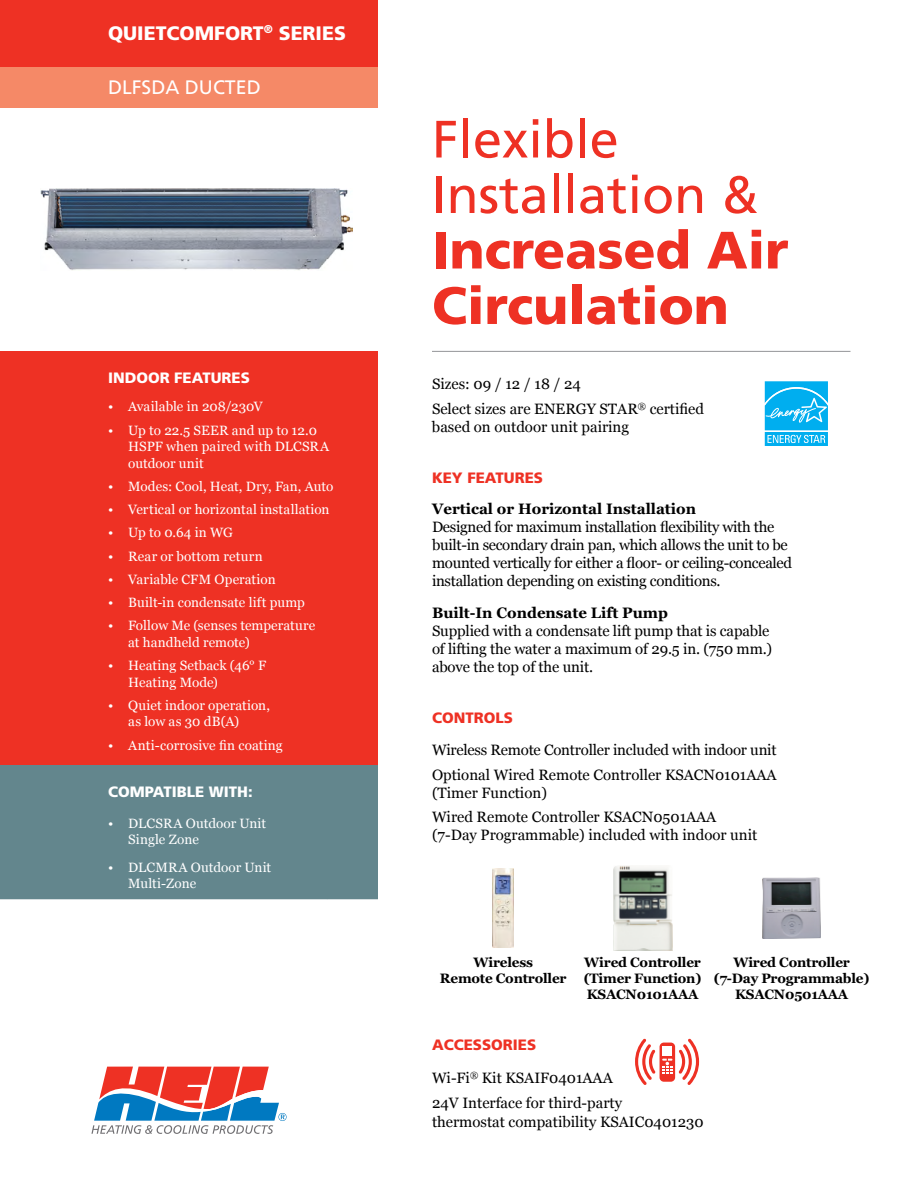
<style>
.page{position:relative;width:918px;height:1188px;background:#fff}
.page>*{position:absolute;margin:0;border:0;box-sizing:border-box;transform-origin:0 0}
.t1{font:900 52.5px/55.5px "Frutiger LT Std";color:#ee3124}
.t2{font:52.5px/55.5px "Frutiger LT Std";color:#ee3124}
.t3{font:900 19.5px "Frutiger LT Std";color:#fff}
.t4{font:19.5px "Frutiger LT Std";color:#fff}
.t5{font:15px/18px "Georgia";letter-spacing:-.01em;color:#000}
.t6{font:700 15px "Georgia";color:#000}
.t7{font:900 15px "Frutiger LT Std";color:#ee3124}
.t8{font:900 15px "Frutiger LT Std";color:#fff}
.t9{font:13.5px/16.5px "Georgia";letter-spacing:.005em;color:#fff}
.t10{font:700 13.5px/16.2px "Georgia";letter-spacing:-.015em;color:#000;text-align:center}
</style>
<div class="page">
<img style="left:40px;top:188px;width:312px;height:83px">
<hr style="left:432px;top:351px;width:418px;height:1px;background:#939598">
<div style="left:0;top:0;width:378px;height:68px;background:#ee3124"></div>
<div style="left:0;top:68px;width:378px;height:40px;background:#f58967"></div>
<div style="left:0;top:351px;width:378px;height:414px;background:#ee3124"></div>
<div style="left:0;top:765px;width:378px;height:134px;background:#63868d"></div>
<svg style="left:764px;top:381px;width:64px;height:65px;background:#2ebcf1"></svg>
<img style="left:493px;top:869px;width:21px;height:79px">
<img style="left:613px;top:865px;width:59px;height:86px">
<img style="left:762px;top:878px;width:59px;height:61px">
<svg style="left:660px;top:1043px;width:15px;height:39px"></svg>
<div style="left:663px;top:1047px;width:9px;height:9px;background:#fff"></div>
<svg style="left:662px;top:1059px;width:11px;height:14px"></svg>
<svg style="left:635px;top:1039px;width:20px;height:46px"></svg>
<svg style="left:679px;top:1039px;width:20px;height:46px"></svg>
<svg style="left:91px;top:1067px;width:196px;height:67px"></svg>
<h2 class="t3" style="left:108px;top:21px;width:239px">QUIETCOMFORT<sup>®</sup> SERIES</h2>
<h2 class="t4" style="left:108px;top:75px;width:154px">DLFSDA DUCTED</h2>
<p class="t8" style="left:108px;top:368px;width:143px">INDOOR FEATURES</p>
<p class="t9" style="left:108px;top:398px;width:156px">• Available in 208/230V</p>
<p class="t9" style="left:128px;top:421px;width:202px;text-indent:-20px">• Up to 22.5 SEER and up to 12.0<br>HSPF when paired with DLCSRA outdoor unit</p>
<p class="t9" style="left:108px;top:477px;width:227px">• Modes: Cool, Heat, Dry, Fan, Auto</p>
<p class="t9" style="left:108px;top:501px;width:223px">• Vertical or horizontal installation</p>
<p class="t9" style="left:108px;top:524px;width:126px">• Up to 0.64 in WG</p>
<p class="t9" style="left:108px;top:547px;width:156px">• Rear or bottom return</p>
<p class="t9" style="left:108px;top:570px;width:169px">• Variable CFM Operation</p>
<p class="t9" style="left:108px;top:594px;width:198px">• Built-in condensate lift pump</p>
<p class="t9" style="left:128px;top:617px;width:189px;text-indent:-20px">• Follow Me (senses temperature at handheld remote)</p>
<p class="t9" style="left:128px;top:657px;width:139px;text-indent:-20px">• Heating Setback (46° F<br>Heating Mode)</p>
<p class="t9" style="left:128px;top:696px;width:143px;text-indent:-20px">• Quiet indoor operation, as low as 30 dB(A)</p>
<p class="t9" style="left:108px;top:736px;width:176px">• Anti-corrosive fin coating</p>
<p class="t8" style="left:108px;top:782px;width:146px">COMPATIBLE WITH:</p>
<p class="t9" style="left:128px;top:814px;width:139px;text-indent:-20px">• DLCSRA Outdoor Unit<br>Single Zone</p>
<p class="t9" style="left:128px;top:859px;width:144px;text-indent:-20px">• DLCMRA Outdoor Unit<br>Multi-Zone</p>
<h1 class="t2" style="left:432px;top:112px;width:328px">Flexible<br>Installation &amp;</h1>
<h1 class="t1" style="left:432px;top:222px;width:358px">Increased Air<br>Circulation</h1>
<p class="t5" style="left:432px;top:371px;width:274px;line-height:24.8px">Sizes: 09 / 12 / 18 / 24<br>Select sizes are ENERGY STAR<sup>®</sup> certified</p>
<p class="t5" style="left:432px;top:417px;width:199px">based on outdoor unit pairing</p>
<p class="t7" style="left:432px;top:468px;width:113px">KEY FEATURES</p>
<p class="t6" style="left:432px;top:500px;width:266px">Vertical or Horizontal Installation</p>
<p class="t5" style="left:432px;top:517px;width:362px">Designed for maximum installation flexibility with the built-in secondary drain pan, which allows the unit to be mounted vertically for either a floor- or ceiling-concealed installation depending on existing conditions.</p>
<p class="t6" style="left:432px;top:604px;width:237px">Built-In Condensate Lift Pump</p>
<p class="t5" style="left:432px;top:621px;width:342px">Supplied with a condensate lift pump that is capable of lifting the water a maximum of 29.5 in. (750 mm.) above the top of the unit.</p>
<p class="t7" style="left:432px;top:709px;width:82px">CONTROLS</p>
<p class="t5" style="left:432px;top:737px;width:346px;line-height:24.8px">Wireless Remote Controller included with indoor unit<br>Optional Wired Remote Controller KSACN0101AAA</p>
<p class="t5" style="left:432px;top:779px;width:286px;line-height:24.8px">(Timer Function)<br>Wired Remote Controller KSACN0501AAA</p>
<p class="t5" style="left:432px;top:826px;width:327px">(7-Day Programmable) included with indoor unit</p>
<p class="t10" style="left:440px;top:954px;width:128px">Wireless<br>Remote Controller</p>
<p class="t10" style="left:584px;top:954px;width:119px;text-align:justify">Wired Controller (Timer Function)<br>KSACN0101AAA</p>
<p class="t10" style="left:714px;top:954px;width:157px">Wired Controller (7-Day Programmable)<br>KSACN0501AAA</p>
<p class="t7" style="left:432px;top:1036px;width:106px">ACCESSORIES</p>
<p class="t5" style="left:432px;top:1065px;width:192px;line-height:24.9px">Wi-Fi<sup>®</sup> Kit KSAIF0401AAA<br>24V Interface for third-party</p>
<p class="t5" style="left:432px;top:1113px;width:273px">thermostat compatibility KSAIC0401230</p>
</div>
